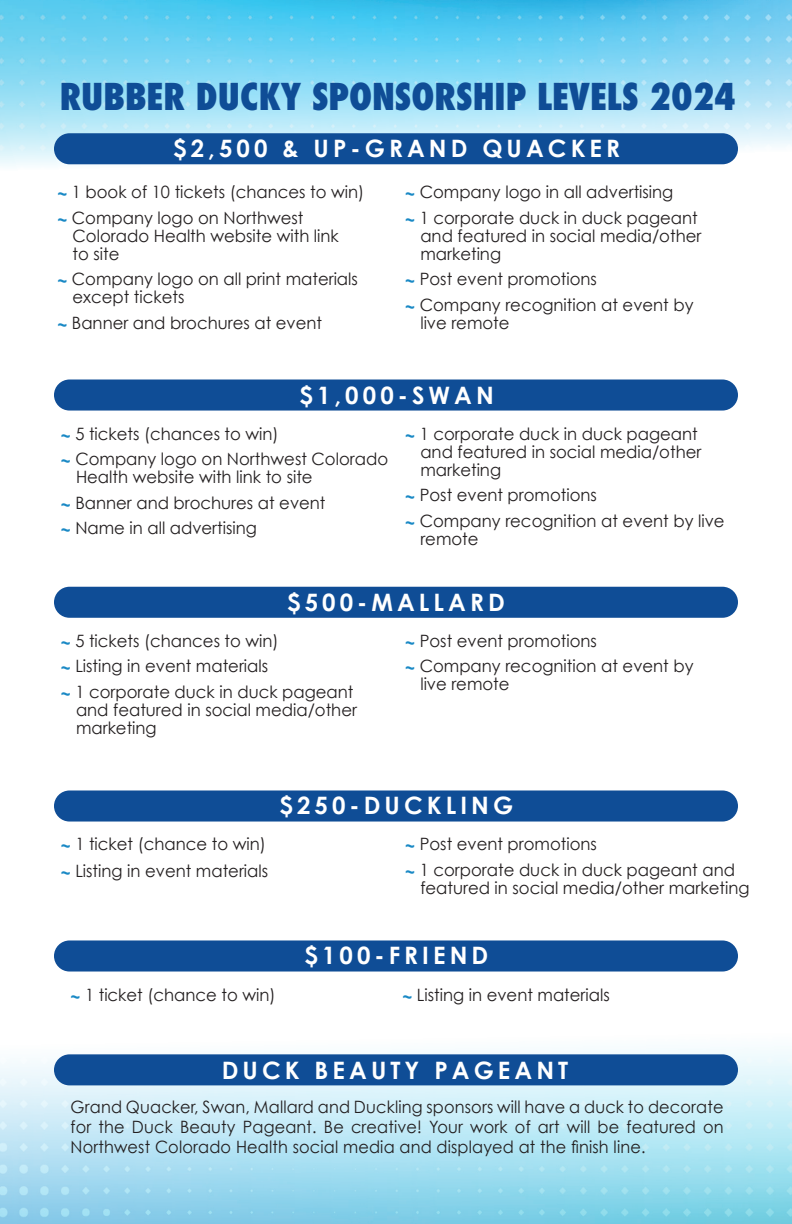
<style>
.page{position:relative;width:792px;height:1224px;background:#fff}
.page>*{position:absolute;margin:0;border:0;box-sizing:border-box;transform-origin:0 0}
.t1{font:800 condensed 36px "Futura";color:#0f4d96}
.t2{font:700 24px "Century Gothic";letter-spacing:.17em;color:#fff}
.t3{font:17px/25.6px "Century Gothic";color:#231f20}
.t4{font:17px/20px "Century Gothic";color:#231f20;text-align:justify;scale:.95 1}
.s1{font-weight:700;color:#1a89c5}
</style>
<div class="page">
<img style="left:0;top:1048px;width:792px;height:176px">
<img style="left:0;top:0;width:792px;height:166px">
<div style="left:54px;top:133px;width:684px;height:31px;background:#0f4d96;border-radius:16px"></div>
<div style="left:54px;top:380px;width:684px;height:31px;background:#0f4d96;border-radius:16px"></div>
<div style="left:54px;top:587px;width:684px;height:31px;background:#0f4d96;border-radius:16px"></div>
<div style="left:54px;top:790px;width:684px;height:32px;background:#0f4d96;border-radius:16px"></div>
<div style="left:54px;top:1054px;width:684px;height:31px;background:#0f4d96;border-radius:16px"></div>
<div style="left:54px;top:940px;width:684px;height:32px;background:#0f4d96;border-radius:16px"></div>
<h1 class="t1" style="left:60px;top:72px;width:678px">RUBBER DUCKY SPONSORSHIP LEVELS 2024</h1>
<h2 class="t2" style="left:173px;top:133px;width:448px">$2,500 &amp; UP-GRAND QUACKER</h2>
<p class="t3" style="left:57px;top:179px;width:308px"><span class="s1">~</span> 1 book of 10 tickets (chances to win) <span class="s1">~</span> Company logo on Northwest</p>
<p class="t3" style="left:73px;top:226px;width:268px;line-height:18px">Colorado Health website with link to site</p>
<p class="t3" style="left:73px;top:270px;width:287px;line-height:18px;text-indent:-15px"><span class="s1">~</span> Company logo on all print materials except tickets</p>
<p class="t3" style="left:57px;top:310px;width:266px"><span class="s1">~</span> Banner and brochures at event</p>
<p class="t3" style="left:405px;top:179px;width:294px"><span class="s1">~</span> Company logo in all advertising<br><span class="s1">~</span> 1 corporate duck in duck pageant</p>
<p class="t3" style="left:420px;top:226px;width:283px;line-height:18px">and featured in social media/other marketing</p>
<p class="t3" style="left:405px;top:266px;width:290px"><span class="s1">~</span> Post event promotions<br><span class="s1">~</span> Company recognition at event by</p>
<p class="t3" style="left:420px;top:310px;width:91px">live remote</p>
<h2 class="t2" style="left:299px;top:380px;width:196px">$1,000-SWAN</h2>
<p class="t3" style="left:61px;top:420px;width:329px"><span class="s1">~</span> 5 tickets (chances to win)<br><span class="s1">~</span> Company logo on Northwest Colorado</p>
<p class="t3" style="left:61px;top:464px;width:266px;text-indent:15px">Health website with link to site <span class="s1">~</span> Banner and brochures at event <span class="s1">~</span> Name in all advertising</p>
<p class="t3" style="left:420px;top:424px;width:283px;line-height:18px;text-indent:-15px"><span class="s1">~</span> 1 corporate duck in duck pageant and featured in social media/other marketing</p>
<p class="t3" style="left:405px;top:482px;width:321px"><span class="s1">~</span> Post event promotions<br><span class="s1">~</span> Company recognition at event by live</p>
<p class="t3" style="left:420px;top:526px;width:60px">remote</p>
<h2 class="t2" style="left:287px;top:587px;width:219px">$500-MALLARD</h2>
<p class="t3" style="left:61px;top:627px;width:294px"><span class="s1">~</span> 5 tickets (chances to win)<br><span class="s1">~</span> Listing in event materials<br><span class="s1">~</span> 1 corporate duck in duck pageant</p>
<p class="t3" style="left:76px;top:700px;width:283px;line-height:18px">and featured in social media/other marketing</p>
<p class="t3" style="left:405px;top:627px;width:290px"><span class="s1">~</span> Post event promotions<br><span class="s1">~</span> Company recognition at event by</p>
<p class="t3" style="left:420px;top:671px;width:91px">live remote</p>
<h2 class="t2" style="left:280px;top:791px;width:235px">$250-DUCKLING</h2>
<p class="t3" style="left:61px;top:831px;width:209px;line-height:26.6px"><span class="s1">~</span> 1 ticket (chance to win) <span class="s1">~</span> Listing in event materials</p>
<p class="t3" style="left:405px;top:831px;width:331px"><span class="s1">~</span> Post event promotions<br><span class="s1">~</span> 1 corporate duck in duck pageant and</p>
<p class="t3" style="left:420px;top:875px;width:331px">featured in social media/other marketing</p>
<h2 class="t2" style="left:304px;top:941px;width:185px">$100-FRIEND</h2>
<p class="t3" style="left:71px;top:982px;width:207px"><span class="s1">~</span> 1 ticket (chance to win)</p>
<p class="t3" style="left:402px;top:982px;width:209px"><span class="s1">~</span> Listing in event materials</p>
<h2 class="t2" style="left:222px;top:1055px;width:348px">DUCK BEAUTY PAGEANT</h2>
<p class="t4" style="left:71px;top:1097px;width:689px">Grand Quacker, Swan, Mallard and Duckling sponsors will have a duck to decorate for the Duck Beauty Pageant. Be creative! Your work of art will be featured on Northwest Colorado Health social media and displayed at the finish line.</p>
</div>
